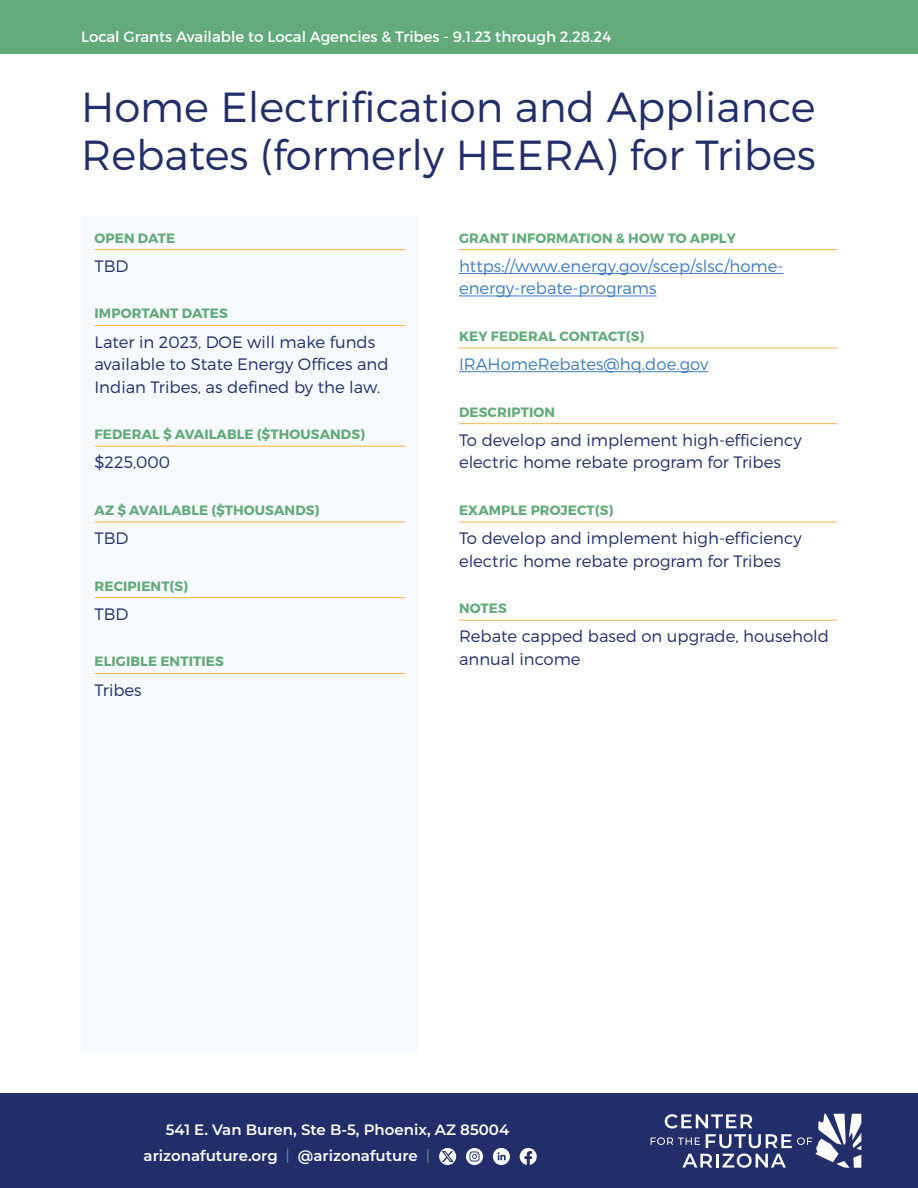
<style>
.page{position:relative;width:918px;height:1188px;background:#fff}
.page>*{position:absolute;margin:0;border:0;box-sizing:border-box;transform-origin:0 0}
.t1{font:300 42px/48px "Montserrat";color:#222e69}
.t2{font:300 16.5px/22.5px "Montserrat";color:#222e69}
.t3{font:300 16.5px/22.5px "Montserrat";color:#3f7cbf}
.t4{font:600 15px/27px "Montserrat";color:#fff}
.t5{font:15px "Montserrat";color:#fff}
.t6{font:700 13.5px "Montserrat";letter-spacing:.01em;color:#62aa7a}
.s1{font-weight:300;color:#62aa7a}
</style>
<div class="page">
<div style="left:0;top:1094px;width:918px;height:94px;background:#222e69"></div>
<svg style="left:651px;top:1114px;width:210px;height:54px"></svg>
<div style="left:0;top:0;width:918px;height:54px;background:#62aa7a"></div>
<svg style="left:466px;top:1148px;width:17px;height:17px"></svg>
<svg style="left:470px;top:1151px;width:10px;height:11px"></svg>
<svg style="left:520px;top:1148px;width:17px;height:17px"></svg>
<svg style="left:493px;top:1148px;width:17px;height:17px"></svg>
<svg style="left:498px;top:1152px;width:8px;height:8px"></svg>
<svg style="left:439px;top:1148px;width:17px;height:17px"></svg>
<div style="left:81px;top:216px;width:337px;height:837px;background:#f6f9fd"></div>
<hr style="left:94px;top:249px;width:311px;height:1px;background:#fcb447">
<hr style="left:94px;top:325px;width:311px;height:1px;background:#fcb447">
<hr style="left:94px;top:446px;width:311px;height:1px;background:#fcb447">
<hr style="left:94px;top:522px;width:311px;height:1px;background:#fcb447">
<hr style="left:94px;top:597px;width:311px;height:1px;background:#fcb447">
<hr style="left:94px;top:673px;width:311px;height:1px;background:#fcb447">
<hr style="left:459px;top:249px;width:378px;height:1px;background:#fcb447">
<hr style="left:459px;top:273px;width:324px;height:1px;background:#3f7cbf">
<hr style="left:459px;top:296px;width:198px;height:1px;background:#3f7cbf">
<hr style="left:459px;top:348px;width:378px;height:1px;background:#fcb447">
<hr style="left:459px;top:371px;width:249px;height:1px;background:#3f7cbf">
<hr style="left:459px;top:423px;width:378px;height:1px;background:#fcb447">
<hr style="left:459px;top:522px;width:378px;height:1px;background:#fcb447">
<hr style="left:459px;top:620px;width:378px;height:1px;background:#fcb447">
<p class="t5" style="left:81px;top:27px;width:532px">Local Grants Available to Local Agencies &amp; Tribes - 9.1.23 through 2.28.24</p>
<h1 class="t1" style="left:81px;top:82px;width:736px">Home Electrification and Appliance<br>Rebates (formerly HEERA) for Tribes</h1>
<p class="t6" style="left:95px;top:229px;width:82px">OPEN DATE</p>
<p class="t2" style="left:94px;top:254px;width:36px">TBD</p>
<p class="t6" style="left:95px;top:305px;width:135px">IMPORTANT DATES</p>
<p class="t2" style="left:94px;top:330px;width:296px">Later in 2023, DOE will make funds available to State Energy Offices and<br>Indian Tribes, as defined by the law.</p>
<p class="t6" style="left:95px;top:426px;width:272px">FEDERAL $ AVAILABLE ($THOUSANDS)</p>
<p class="t2" style="left:94px;top:451px;width:77px">$225,000</p>
<p class="t6" style="left:95px;top:502px;width:226px">AZ $ AVAILABLE ($THOUSANDS)</p>
<p class="t2" style="left:94px;top:527px;width:36px">TBD</p>
<p class="t6" style="left:95px;top:577px;width:95px">RECIPIENT(S)</p>
<p class="t2" style="left:94px;top:602px;width:36px">TBD</p>
<p class="t6" style="left:95px;top:653px;width:131px">ELIGIBLE ENTITIES</p>
<p class="t2" style="left:94px;top:678px;width:49px">Tribes</p>
<p class="t6" style="left:459px;top:229px;width:278px">GRANT INFORMATION &amp; HOW TO APPLY</p>
<p class="t3" style="left:459px;top:254px;width:326px">https://www.energy.gov/scep/slsc/home&shy;energy-rebate-programs</p>
<p class="t6" style="left:459px;top:328px;width:187px">KEY FEDERAL CONTACT(S)</p>
<p class="t3" style="left:459px;top:353px;width:251px">IRAHomeRebates@hq.doe.gov</p>
<p class="t6" style="left:459px;top:403px;width:98px">DESCRIPTION</p>
<p class="t2" style="left:459px;top:428px;width:344px">To develop and implement high-efficiency electric home rebate program for Tribes</p>
<p class="t6" style="left:459px;top:502px;width:156px">EXAMPLE PROJECT(S)</p>
<p class="t2" style="left:459px;top:527px;width:344px">To develop and implement high-efficiency electric home rebate program for Tribes</p>
<p class="t6" style="left:459px;top:600px;width:49px">NOTES</p>
<p class="t2" style="left:459px;top:625px;width:372px">Rebate capped based on upgrade, household annual income</p>
<p class="t4" style="left:144px;top:1115px;width:367px;text-indent:22px">541 E. Van Buren, Ste B-5, Phoenix, AZ 85004 arizonafuture.org <span class="s1">|</span> @arizonafuture <span class="s1">|</span></p>
</div>
